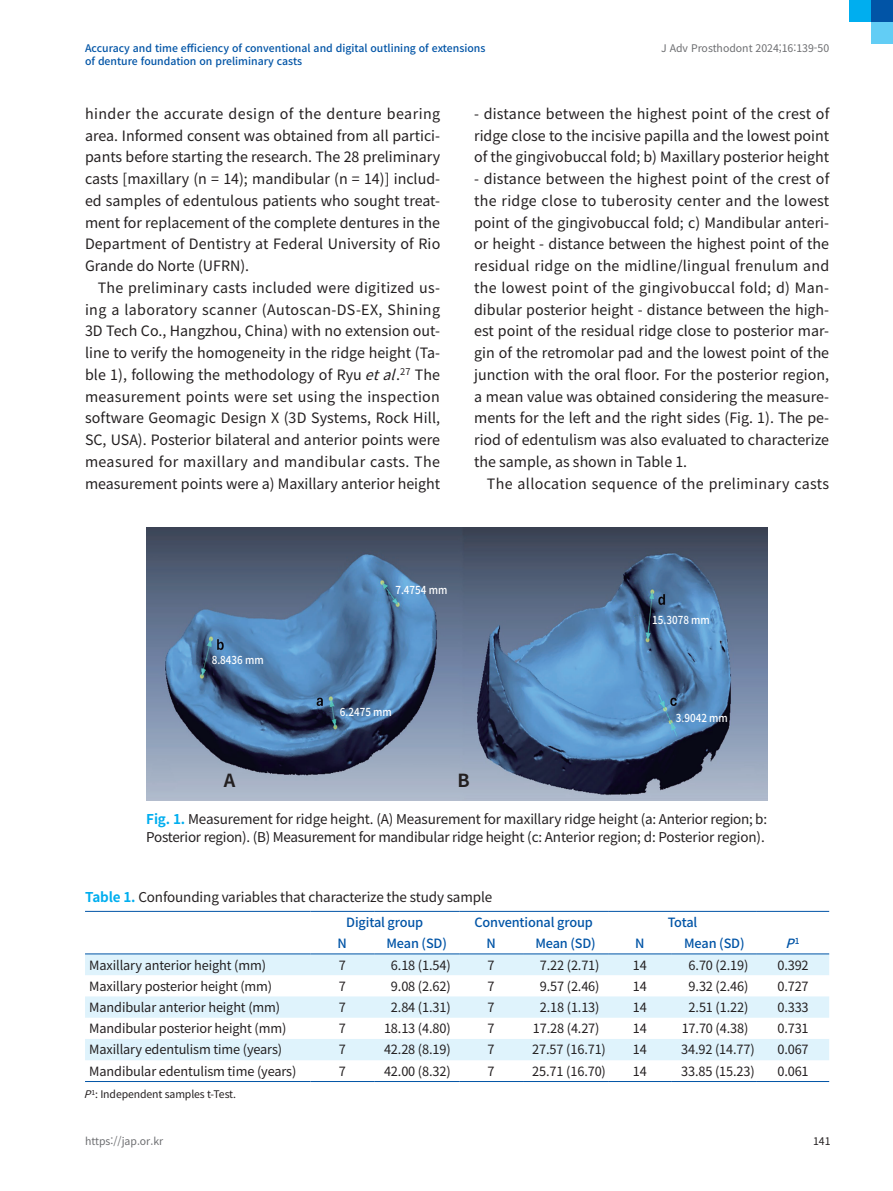
<style>
.page{position:relative;width:893px;height:1191px;background:#fff}
.page>*{position:absolute;margin:0;border:0;box-sizing:border-box;transform-origin:0 0}
.t1{font:700 18px "Noto Sans CJ Kkr";color:#231f20}
.t2{font:14.25px/21.8px "Noto Sans CJ Kkr";color:#231f20;text-align:justify}
.t3{font:14.25px "Noto Sans CJ Kkr";letter-spacing:.025em;color:#231f20}
.t4{font:13.5px/18px "Noto Sans CJ Kkr";letter-spacing:-.01em;color:#231f20}
.t5{font:12.75px "Noto Sans CJ Kkr";letter-spacing:-.01em;color:#231f20}
.t6{font:500 12.75px "Noto Sans CJ Kkr";letter-spacing:-.01em;color:#0154a6}
.t7{font:italic 500 12.75px "Noto Sans CJ Kkr";color:#0154a6}
.t8{font:500 10.95px "Noto Sans CJ Kkr";color:#fff;scale:.9 1}
.t9{font:500 10.5px "Noto Sans CJ Kkr";color:#0154a6}
.t10{font:10.5px "Noto Sans CJ Kkr";color:#6c6d70}
.t11{font:10.5px "Noto Sans CJ Kkr";letter-spacing:-.01em;color:#231f20}
.s1{font-style:italic}
.s2{font-weight:700;color:#00aeef}
</style>
<div class="page">
<div style="left:871px;top:22px;width:22px;height:22px;background:#62cdf5"></div>
<div style="left:849px;top:0;width:22px;height:22px;background:#00aeef"></div>
<div style="left:871px;top:0;width:22px;height:22px;background:#0154a6"></div>
<svg style="left:85px;top:954px;width:744px;height:106px;fill:#dff3fc"></svg>
<hr style="left:85px;top:1081px;width:225px;height:1px;background:#0154a6">
<hr style="left:310px;top:1081px;width:64px;height:1px;background:#0154a6">
<hr style="left:374px;top:1081px;width:85px;height:1px;background:#0154a6">
<hr style="left:459px;top:1081px;width:64px;height:1px;background:#0154a6">
<hr style="left:523px;top:1081px;width:85px;height:1px;background:#0154a6">
<hr style="left:608px;top:1081px;width:64px;height:1px;background:#0154a6">
<hr style="left:672px;top:1081px;width:85px;height:1px;background:#0154a6">
<hr style="left:757px;top:1081px;width:72px;height:1px;background:#0154a6">
<hr style="left:85px;top:911px;width:225px;height:1px;background:#0154a6">
<hr style="left:310px;top:911px;width:64px;height:1px;background:#0154a6">
<hr style="left:374px;top:911px;width:85px;height:1px;background:#0154a6">
<hr style="left:459px;top:911px;width:64px;height:1px;background:#0154a6">
<hr style="left:523px;top:911px;width:85px;height:1px;background:#0154a6">
<hr style="left:608px;top:911px;width:64px;height:1px;background:#0154a6">
<hr style="left:672px;top:911px;width:85px;height:1px;background:#0154a6">
<hr style="left:757px;top:911px;width:72px;height:1px;background:#0154a6">
<hr style="left:85px;top:953px;width:225px;height:1px;background:#0154a6">
<hr style="left:310px;top:953px;width:64px;height:1px;background:#0154a6">
<hr style="left:374px;top:953px;width:85px;height:1px;background:#0154a6">
<hr style="left:459px;top:953px;width:64px;height:1px;background:#0154a6">
<hr style="left:523px;top:953px;width:85px;height:1px;background:#0154a6">
<hr style="left:608px;top:953px;width:64px;height:1px;background:#0154a6">
<hr style="left:672px;top:953px;width:85px;height:1px;background:#0154a6">
<hr style="left:757px;top:953px;width:72px;height:1px;background:#0154a6">
<img style="left:147px;top:528px;width:620px;height:272px">
<p class="t9" style="left:85px;top:42px;width:402px">Accuracy and time efficiency of conventional and digital outlining of extensions</p>
<p class="t10" style="left:661px;top:42px;width:170px">J Adv Prosthodont 2024;16:139-50</p>
<p class="t9" style="left:85px;top:55px;width:219px">of denture foundation on preliminary casts</p>
<p class="t2" style="left:85px;top:103px;width:357px">hinder the accurate design of the denture bearing area. Informed consent was obtained from all partici&shy;pants before starting the research. The 28 preliminary casts [maxillary (n = 14); mandibular (n = 14)] includ&shy;ed samples of edentulous patients who sought treat&shy;ment for replacement of the complete dentures in the Department of Dentistry at Federal University of Rio Grande do Norte (UFRN).</p>
<p class="t2" style="left:85px;top:277px;width:357px;text-indent:13px">The preliminary casts included were digitized us&shy;ing a laboratory scanner (Autoscan-DS-EX, Shining 3D Tech Co., Hangzhou, China) with no extension out&shy;line to verify the homogeneity in the ridge height (Ta&shy;ble 1), following the methodology of Ryu <span class="s1">etal</span>.<sup>27</sup> The measurement points were set using the inspection software Geomagic Design X (3D Systems, Rock Hill, SC, USA). Posterior bilateral and anterior points were measured for maxillary and mandibular casts. The measurement points were a) Maxillary anterior height</p>
<p class="t2" style="left:474px;top:103px;width:357px">- distance between the highest point of the crest of ridge close to the incisive papilla and the lowest point of the gingivobuccal fold; b) Maxillary posterior height</p>
<p class="t2" style="left:474px;top:168px;width:357px">- distance between the highest point of the crest of the ridge close to tuberosity center and the lowest point of the gingivobuccal fold; c) Mandibular anteri&shy;or height - distance between the highest point of the residual ridge on the midline/lingual frenulum and the lowest point of the gingivobuccal fold; d) Man&shy;dibular posterior height - distance between the high&shy;est point of the residual ridge close to posterior mar&shy;gin of the retromolar pad and the lowest point of the junction with the oral floor. For the posterior region, a mean value was obtained considering the measure&shy;ments for the left and the right sides (Fig. 1). The pe&shy;riod of edentulism was also evaluated to characterize the sample, as shown in Table 1.</p>
<p class="t3" style="left:487px;top:475px;width:344px">The allocation sequence of the preliminary casts</p>
<p class="t8" style="left:212px;top:653px;width:59px">8.8436 mm</p>
<p class="t8" style="left:395px;top:584px;width:59px">7.4754 mm</p>
<p class="t8" style="left:340px;top:706px;width:59px">6.2475 mm</p>
<p class="t8" style="left:652px;top:613px;width:65px">15.3078 mm</p>
<p class="t8" style="left:676px;top:711px;width:59px">3.9042 mm</p>
<p class="t1" style="left:224px;top:770px;width:13px">A</p>
<p class="t1" style="left:457px;top:770px;width:14px">B</p>
<p class="t4" style="left:146px;top:810px;width:622px"><span class="s2">Fig. 1.</span> Measurement for ridge height. (A) Measurement for maxillary ridge height (a: Anterior region; b:<br>Posterior region). (B) Measurement for mandibular ridge height (c: Anterior region; d: Posterior region).</p>
<p class="t4" style="left:85px;top:888px;width:409px"><span class="s2">Table 1.</span> Confounding variables that characterize the study sample</p>
<p class="t6" style="left:346px;top:915px;width:79px">Digital group</p>
<p class="t6" style="left:474px;top:915px;width:120px">Conventional group</p>
<p class="t6" style="left:668px;top:915px;width:31px">Total</p>
<p class="t6" style="left:338px;top:936px;width:11px">N</p>
<p class="t6" style="left:386px;top:936px;width:62px">Mean (SD)</p>
<p class="t6" style="left:486px;top:936px;width:11px">N</p>
<p class="t6" style="left:535px;top:936px;width:62px">Mean (SD)</p>
<p class="t6" style="left:635px;top:936px;width:11px">N</p>
<p class="t6" style="left:684px;top:936px;width:62px">Mean (SD)</p>
<p class="t7" style="left:785px;top:936px;width:19px">P<sup>1</sup></p>
<p class="t5" style="left:89px;top:957px;width:178px">Maxillary anterior height (mm)</p>
<p class="t5" style="left:339px;top:957px;width:9px">7</p>
<p class="t5" style="left:391px;top:957px;width:61px">6.18 (1.54)</p>
<p class="t5" style="left:488px;top:957px;width:9px">7</p>
<p class="t5" style="left:540px;top:957px;width:61px">7.22 (2.71)</p>
<p class="t5" style="left:633px;top:957px;width:16px">14</p>
<p class="t5" style="left:689px;top:957px;width:61px">6.70 (2.19)</p>
<p class="t5" style="left:777px;top:957px;width:33px">0.392</p>
<p class="t5" style="left:89px;top:978px;width:184px">Maxillary posterior height (mm)</p>
<p class="t5" style="left:339px;top:978px;width:9px">7</p>
<p class="t5" style="left:391px;top:978px;width:61px">9.08 (2.62)</p>
<p class="t5" style="left:488px;top:978px;width:9px">7</p>
<p class="t5" style="left:540px;top:978px;width:61px">9.57 (2.46)</p>
<p class="t5" style="left:633px;top:978px;width:16px">14</p>
<p class="t5" style="left:689px;top:978px;width:61px">9.32 (2.46)</p>
<p class="t5" style="left:777px;top:978px;width:33px">0.727</p>
<p class="t5" style="left:89px;top:1000px;width:192px">Mandibular anterior height (mm)</p>
<p class="t5" style="left:339px;top:1000px;width:9px">7</p>
<p class="t5" style="left:391px;top:1000px;width:61px">2.84 (1.31)</p>
<p class="t5" style="left:488px;top:1000px;width:9px">7</p>
<p class="t5" style="left:540px;top:1000px;width:61px">2.18 (1.13)</p>
<p class="t5" style="left:633px;top:1000px;width:16px">14</p>
<p class="t5" style="left:689px;top:1000px;width:61px">2.51 (1.22)</p>
<p class="t5" style="left:777px;top:1000px;width:33px">0.333</p>
<p class="t5" style="left:89px;top:1021px;width:199px">Mandibular posterior height (mm)</p>
<p class="t5" style="left:339px;top:1021px;width:9px">7</p>
<p class="t5" style="left:384px;top:1021px;width:68px">18.13 (4.80)</p>
<p class="t5" style="left:488px;top:1021px;width:9px">7</p>
<p class="t5" style="left:533px;top:1021px;width:68px">17.28 (4.27)</p>
<p class="t5" style="left:633px;top:1021px;width:16px">14</p>
<p class="t5" style="left:682px;top:1021px;width:68px">17.70 (4.38)</p>
<p class="t5" style="left:777px;top:1021px;width:33px">0.731</p>
<p class="t5" style="left:89px;top:1042px;width:194px">Maxillary edentulism time (years)</p>
<p class="t5" style="left:339px;top:1042px;width:9px">7</p>
<p class="t5" style="left:384px;top:1042px;width:68px">42.28 (8.19)</p>
<p class="t5" style="left:488px;top:1042px;width:9px">7</p>
<p class="t5" style="left:532px;top:1042px;width:75px">27.57 (16.71)</p>
<p class="t5" style="left:633px;top:1042px;width:16px">14</p>
<p class="t5" style="left:681px;top:1042px;width:75px">34.92 (14.77)</p>
<p class="t5" style="left:777px;top:1042px;width:33px">0.067</p>
<p class="t5" style="left:89px;top:1063px;width:209px">Mandibular edentulism time (years)</p>
<p class="t5" style="left:339px;top:1063px;width:9px">7</p>
<p class="t5" style="left:384px;top:1063px;width:68px">42.00 (8.32)</p>
<p class="t5" style="left:488px;top:1063px;width:9px">7</p>
<p class="t5" style="left:532px;top:1063px;width:75px">25.71 (16.70)</p>
<p class="t5" style="left:633px;top:1063px;width:16px">14</p>
<p class="t5" style="left:681px;top:1063px;width:75px">33.85 (15.23)</p>
<p class="t5" style="left:777px;top:1063px;width:33px">0.061</p>
<p class="t11" style="left:84px;top:1088px;width:154px"><span class="s1">P</span><sup>1</sup>: Independent samples t-Test.</p>
<p class="t10" style="left:85px;top:1135px;width:80px">https://jap.or.kr</p>
<p class="t11" style="left:813px;top:1135px;width:19px">141</p>
</div>
